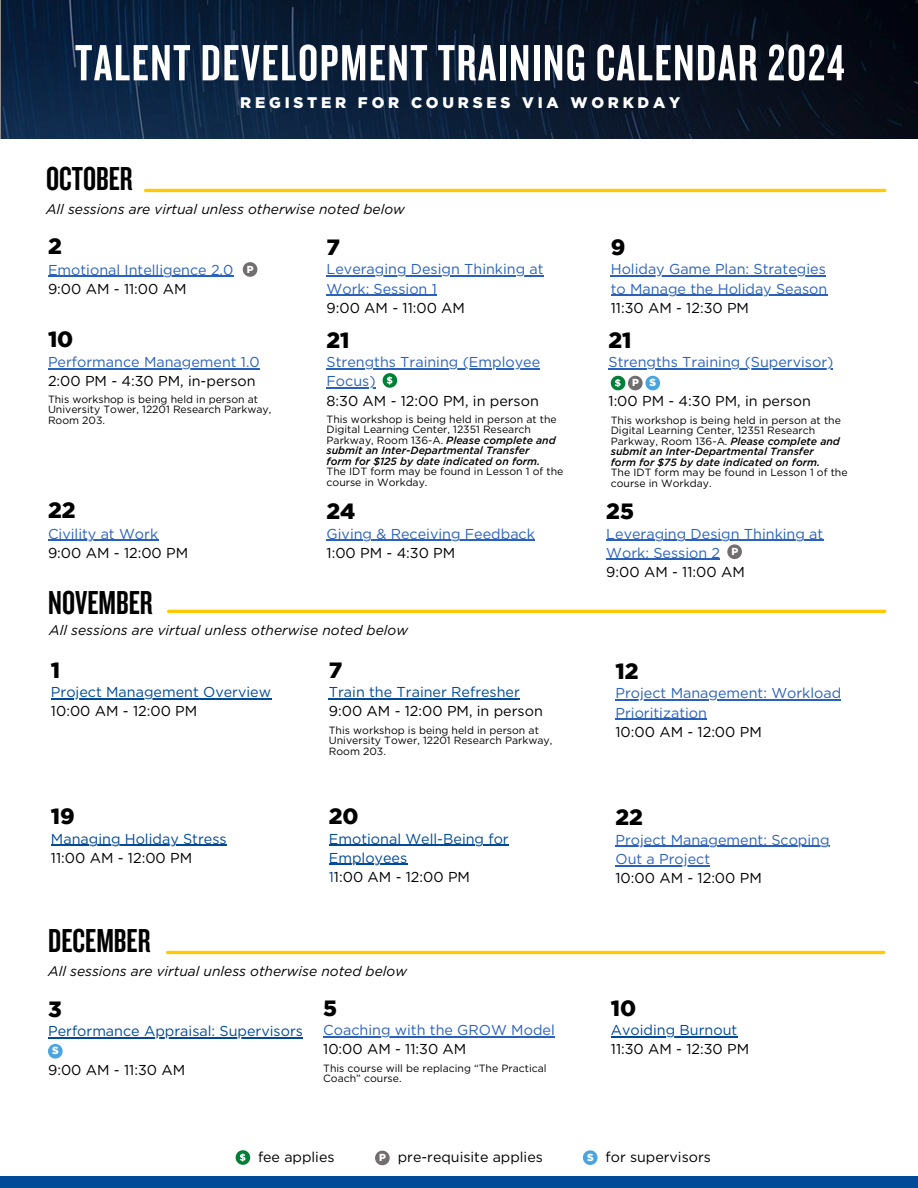
<style>
.page{position:relative;width:918px;height:1188px;background:#fff}
.page>*{position:absolute;margin:0;border:0;box-sizing:border-box;transform-origin:0 0}
.t1{font:52.95px "Knockout 48 Featherweight";letter-spacing:.03em;color:#fff}
.t2{font:34.5px "Knockout 48 Featherweight";color:#000}
.t3{font:900 22.05px "Gotham";color:#000}
.t4{font:900 15.3px "Gotham";letter-spacing:.245em;color:#fff}
.t5{font:14.4px/19.2px "Gotham";color:#2a61bb}
.t6{font:14.4px "Gotham";color:#000}
.t7{font:14.4px/19px "Gotham";color:#004a98}
.t8{font:14.25px "Gotham";color:#000}
.t9{font:italic 13.8px "Gotham";color:#000}
.t10{font:10.5px/10.5px "Gotham";color:#000}
.t11{font:900 10.2px "Gotham";color:#fff}
.s1{font-weight:500;font-style:italic}
.s2{color:#000}
.s3{font-weight:900;font-size:10.2px;color:#fff}
</style>
<div class="page">
<svg style="left:243px;top:262px;width:14px;height:15px"></svg>
<hr style="left:329px;top:698px;width:191px;height:2px;background:#004a98">
<svg style="left:383px;top:373px;width:14px;height:15px"></svg>
<svg style="left:611px;top:376px;width:49px;height:14px"></svg>
<svg style="left:727px;top:544px;width:15px;height:15px"></svg>
<svg style="left:48px;top:1044px;width:15px;height:15px"></svg>
<hr style="left:323px;top:1036px;width:232px;height:2px;background:#2a61bb">
<hr style="left:329px;top:845px;width:180px;height:1px;background:#004a98">
<hr style="left:329px;top:864px;width:78px;height:1px;background:#004a98">
<hr style="left:48px;top:1037px;width:255px;height:2px;background:#004a98">
<hr style="left:48px;top:368px;width:212px;height:2px;background:#2a61bb">
<svg style="left:236px;top:1150px;width:14px;height:15px"></svg>
<svg style="left:375px;top:1151px;width:15px;height:14px"></svg>
<svg style="left:583px;top:1150px;width:15px;height:15px"></svg>
<hr style="left:48px;top:276px;width:185px;height:1px;background:#2a61bb">
<hr style="left:611px;top:276px;width:215px;height:1px;background:#2a61bb">
<hr style="left:611px;top:295px;width:216px;height:1px;background:#2a61bb">
<hr style="left:327px;top:276px;width:217px;height:1px;background:#2a61bb">
<hr style="left:327px;top:295px;width:110px;height:1px;background:#2a61bb">
<hr style="left:616px;top:700px;width:225px;height:1px;background:#2a61bb">
<hr style="left:616px;top:719px;width:91px;height:1px;background:#2a61bb">
<hr style="left:611px;top:1036px;width:126px;height:2px;background:#004a98">
<hr style="left:51px;top:698px;width:220px;height:2px;background:#004a98">
<hr style="left:616px;top:846px;width:214px;height:1px;background:#2a61bb">
<hr style="left:616px;top:865px;width:94px;height:1px;background:#2a61bb">
<hr style="left:51px;top:845px;width:176px;height:1px;background:#004a98">
<hr style="left:609px;top:368px;width:224px;height:2px;background:#2a61bb">
<hr style="left:327px;top:368px;width:213px;height:2px;background:#2a61bb">
<hr style="left:327px;top:388px;width:49px;height:1px;background:#2a61bb">
<hr style="left:48px;top:540px;width:110px;height:1px;background:#2a61bb">
<hr style="left:606px;top:540px;width:217px;height:1px;background:#2a61bb">
<hr style="left:606px;top:559px;width:114px;height:1px;background:#2a61bb">
<hr style="left:327px;top:540px;width:208px;height:1px;background:#2a61bb">
<hr style="left:144px;top:189px;width:742px;height:3px;background:#ffc904">
<hr style="left:166px;top:951px;width:719px;height:3px;background:#ffc904">
<div style="left:0;top:1177px;width:918px;height:11px;background:#004a98"></div>
<img style="left:0;top:0;width:918px;height:139px">
<hr style="left:167px;top:610px;width:719px;height:3px;background:#ffc904">
<h1 class="t1" style="left:75px;top:38px;width:771px">TALENT DEVELOPMENT TRAINING CALENDAR 2024</h1>
<h3 class="t4" style="left:240px;top:96px;width:441px">REGISTER FOR COURSES VIA WORKDAY</h3>
<h2 class="t2" style="left:46px;top:162px;width:88px">OCTOBER</h2>
<h3 class="t9" style="left:46px;top:203px;width:360px">All sessions are virtual unless otherwise noted below</h3>
<h3 class="t3" style="left:48px;top:238px;width:15px">2</h3>
<h3 class="t5" style="left:48px;top:261px;width:187px">Emotional Intelligence 2.0</h3>
<h3 class="t6" style="left:48px;top:282px;width:140px">9:00 AM - 11:00 AM</h3>
<h3 class="t3" style="left:327px;top:239px;width:15px">7</h3>
<h3 class="t5" style="left:327px;top:261px;width:219px">Leveraging Design Thinking at<br>Work: Session 1</h3>
<h3 class="t6" style="left:327px;top:301px;width:140px">9:00 AM - 11:00 AM</h3>
<p class="t11" style="left:247px;top:265px;width:8px">P</p>
<h3 class="t3" style="left:48px;top:331px;width:27px">10</h3>
<h3 class="t5" style="left:48px;top:353px;width:213px">Performance Management 1.0</h3>
<h3 class="t6" style="left:48px;top:375px;width:209px">2:00 PM - 4:30 PM, in-person</h3>
<p class="t10" style="left:48px;top:395px;width:225px">This workshop is being held in person at<br>University Tower, 12201 Research Parkway,<br>Room 203.</p>
<h3 class="t3" style="left:48px;top:502px;width:29px">22</h3>
<h3 class="t5" style="left:48px;top:525px;width:112px">Civility at Work</h3>
<h3 class="t6" style="left:48px;top:546px;width:142px">9:00 AM - 12:00 PM</h3>
<h3 class="t3" style="left:327px;top:332px;width:25px">21</h3>
<h3 class="t5" style="left:327px;top:353px;width:215px">Strengths Training (Employee<br>Focus)</h3>
<h3 class="t6" style="left:327px;top:394px;width:214px">8:30 AM - 12:00 PM, in person</h3>
<p class="t10" style="left:327px;top:414px;width:232px">This workshop is being held in person at the Digital Learning Center, 12351 Research Parkway, Room 136-A. <span class="s1">Please complete and submit an Inter-Departmental Transfer form for $125 by date indicated on form.</span></p>
<p class="t10" style="left:327px;top:467px;width:238px">The IDT form may be found in Lesson 1 of the course in Workday.</p>
<h3 class="t3" style="left:327px;top:503px;width:30px">24</h3>
<h3 class="t5" style="left:327px;top:525px;width:210px">Giving &amp; Receiving Feedback</h3>
<h3 class="t6" style="left:327px;top:546px;width:130px">1:00 PM - 4:30 PM</h3>
<h2 class="t2" style="left:48px;top:586px;width:106px">NOVEMBER</h2>
<h3 class="t9" style="left:49px;top:624px;width:360px">All sessions are virtual unless otherwise noted below</h3>
<h3 class="t3" style="left:51px;top:662px;width:11px">1</h3>
<h3 class="t7" style="left:51px;top:684px;width:222px">Project Management Overview</h3>
<h3 class="t6" style="left:51px;top:705px;width:148px">10:00 AM - 12:00 PM</h3>
<h3 class="t3" style="left:329px;top:662px;width:15px">7</h3>
<h3 class="t7" style="left:329px;top:684px;width:193px">Train the Trainer Refresher</h3>
<h3 class="t6" style="left:329px;top:705px;width:216px">9:00 AM - 12:00 PM, in person</h3>
<p class="t10" style="left:329px;top:725px;width:225px">This workshop is being held in person at<br>University Tower, 12201 Research Parkway,<br>Room 203.</p>
<h3 class="t3" style="left:51px;top:808px;width:25px">19</h3>
<h3 class="t7" style="left:51px;top:830px;width:177px">Managing Holiday Stress</h3>
<h3 class="t6" style="left:51px;top:851px;width:143px">11:00 AM - 12:00 PM</h3>
<h3 class="t3" style="left:329px;top:808px;width:31px">20</h3>
<h3 class="t7" style="left:329px;top:830px;width:181px">Emotional Well-Being for<br>Employees<br>1<span class="s2">1:00 AM - 12:00 PM</span></h3>
<h2 class="t2" style="left:48px;top:924px;width:104px">DECEMBER</h2>
<h3 class="t9" style="left:48px;top:965px;width:360px">All sessions are virtual unless otherwise noted below</h3>
<h3 class="t3" style="left:48px;top:1001px;width:15px">3</h3>
<h3 class="t7" style="left:48px;top:1023px;width:256px">Performance Appraisal: Supervisors</h3>
<p class="t11" style="left:52px;top:1047px;width:8px">S</p>
<h3 class="t6" style="left:48px;top:1063px;width:139px">9:00 AM - 11:30 AM</h3>
<h3 class="t3" style="left:323px;top:1000px;width:15px">5</h3>
<h3 class="t5" style="left:323px;top:1021px;width:233px">Coaching with the GROW Model</h3>
<h3 class="t6" style="left:323px;top:1043px;width:145px">10:00 AM - 11:30 AM</h3>
<p class="t10" style="left:323px;top:1064px;width:225px">This course will be replacing “The Practical<br>Coach” course.</p>
<h3 class="t3" style="left:611px;top:239px;width:16px">9</h3>
<h3 class="t5" style="left:611px;top:261px;width:218px">Holiday Game Plan: Strategies to Manage the Holiday Season</h3>
<h3 class="t6" style="left:611px;top:301px;width:140px">11:30 AM - 12:30 PM</h3>
<h3 class="t3" style="left:609px;top:332px;width:25px">21</h3>
<h3 class="t5" style="left:609px;top:353px;width:226px">Strengths Training (Supervisor)</h3>
<p class="t11" style="left:632px;top:379px;width:26px">P S</p>
<h3 class="t6" style="left:609px;top:394px;width:204px">1:00 PM - 4:30 PM, in person</h3>
<p class="t10" style="left:611px;top:416px;width:232px">This workshop is being held in person at the Digital Learning Center, 12351 Research Parkway, Room 136-A. <span class="s1">Please complete and submit an Inter-Departmental Transfer form for $75 by date indicated on form.</span></p>
<p class="t10" style="left:611px;top:468px;width:238px">The IDT form may be found in Lesson 1 of the course in Workday.</p>
<h3 class="t3" style="left:606px;top:503px;width:29px">25</h3>
<h3 class="t5" style="left:606px;top:525px;width:219px">Leveraging Design Thinking at<br>Work: Session 2 <sup>P<br></sup><span class="s2">9:00 AM - 11:00 AM</span></h3>
<h3 class="t3" style="left:616px;top:663px;width:25px">12</h3>
<h3 class="t5" style="left:616px;top:685px;width:227px">Project Management: Workload<br>Prioritization</h3>
<h3 class="t6" style="left:616px;top:725px;width:148px">10:00 AM - 12:00 PM</h3>
<h3 class="t3" style="left:616px;top:809px;width:29px">22</h3>
<h3 class="t5" style="left:616px;top:831px;width:216px">Project Management: Scoping<br>Out a Project</h3>
<h3 class="t6" style="left:616px;top:871px;width:148px">10:00 AM - 12:00 PM</h3>
<h3 class="t3" style="left:611px;top:1000px;width:27px">10</h3>
<h3 class="t7" style="left:611px;top:1021px;width:128px">Avoiding Burnout</h3>
<h3 class="t6" style="left:611px;top:1043px;width:140px">11:30 AM - 12:30 PM</h3>
<h3 class="t8" style="left:258px;top:1151px;width:78px">fee applies</h3>
<h3 class="t8" style="left:379px;top:1151px;width:165px"><span class="s3">P</span> pre-requisite applies</h3>
<h3 class="t8" style="left:587px;top:1151px;width:125px"><span class="s3">S</span> for supervisors</h3>
</div>
